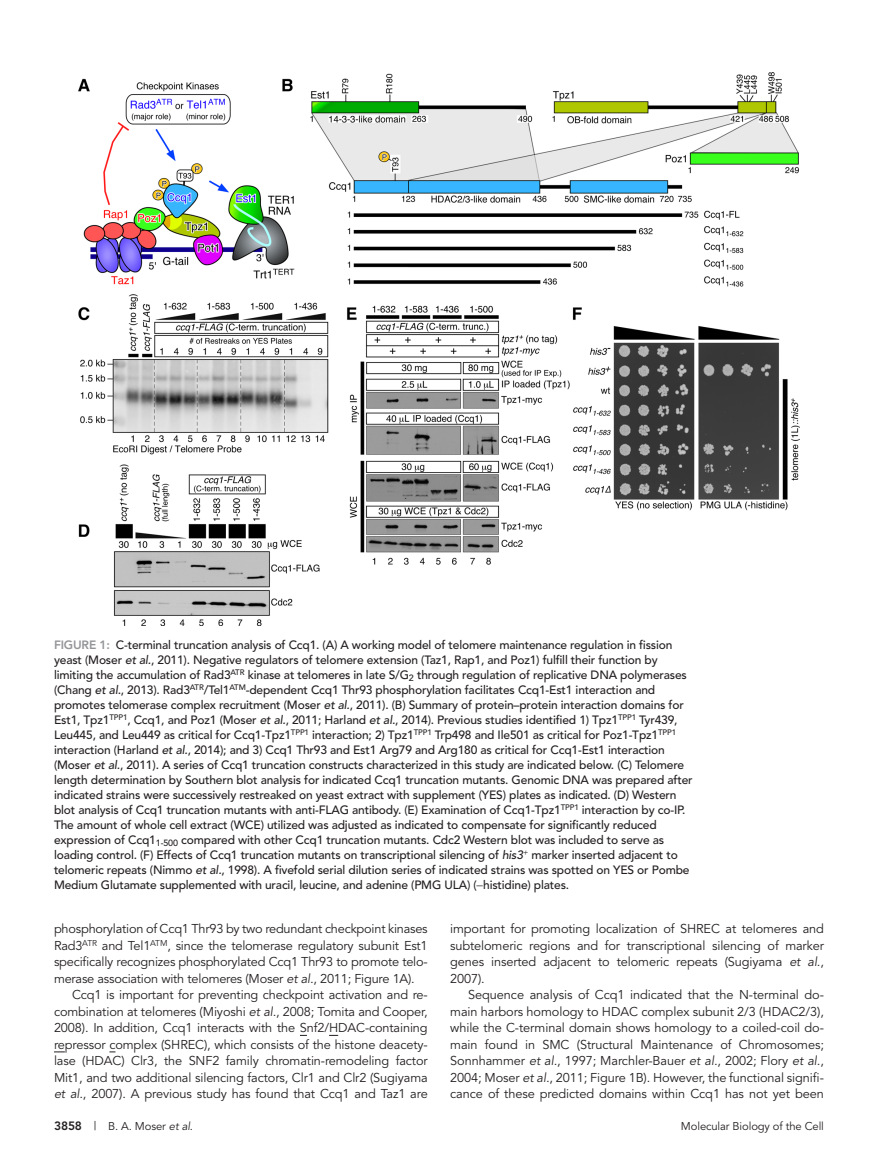
<style>
.page{position:relative;width:878px;height:1175px;background:#fff}
.page>*{position:absolute;margin:0;border:0;box-sizing:border-box;transform-origin:0 0}
.Para{font:12.75px/16.5px "Avenir";letter-spacing:-.01em;color:#231f20;text-align:justify}
.FigCaption_35_5p{font:500 12px/15px "Avenir";letter-spacing:-.015em;color:#231f20}
.ParaFL{font:11.25px "Avenir";letter-spacing:-.01em;color:#231f20}
.s1{font-weight:800;color:#939598}
.s2{font-style:italic}
.s3{font-weight:800;font-size:12px}
.s4{font-size:12px}
</style>
<div class="page">
<img style="left:79px;top:72px;width:720px;height:553px">
<p class="FigCaption_35_5p" style="left:54px;top:637px;width:640px"><span class="s1">FIGURE 1:</span> C-terminal truncation analysis of Ccq1. (A) A working model of telomere maintenance regulation in fission yeast (Moser <span class="s2">et al.</span>, 2011). Negative regulators of telomere extension (Taz1, Rap1, and Poz1) fulfill their function by limiting the accumulation of Rad3<sup>ATR</sup> kinase at telomeres in late S/G<sub>2</sub> through regulation of replicative DNA polymerases (Chang <span class="s2">et al.</span>, 2013). Rad3<sup>ATR</sup>/Tel1<sup>ATM</sup>-dependent Ccq1 Thr93 phosphorylation facilitates Ccq1-Est1 interaction and promotes telomerase complex recruitment (Moser <span class="s2">et al.</span>, 2011). (B) Summary of protein–protein interaction domains for Est1, Tpz1<sup>TPP1</sup>, Ccq1, and Poz1 (Moser <span class="s2">et al.</span>, 2011; Harland <span class="s2">et al.</span>, 2014). Previous studies identified 1) Tpz1<sup>TPP1</sup> Tyr439, Leu445, and Leu449 as critical for Ccq1-Tpz1<sup>TPP1</sup> interaction; 2) Tpz1<sup>TPP1</sup> Trp498 and Ile501 as critical for Poz1-Tpz1<sup>TPP1 </sup>interaction (Harland <span class="s2">et al.</span>, 2014); and 3) Ccq1 Thr93 and Est1 Arg79 and Arg180 as critical for Ccq1-Est1 interaction (Moser <span class="s2">et al.</span>, 2011). A series of Ccq1 truncation constructs characterized in this study are indicated below. (C) Telomere length determination by Southern blot analysis for indicated Ccq1 truncation mutants. Genomic DNA was prepared after indicated strains were successively restreaked on yeast extract with supplement (YES) plates as indicated. (D) Western blot analysis of Ccq1 truncation mutants with anti-FLAG antibody. (E) Examination of Ccq1-Tpz1<sup>TPP1</sup> interaction by co-IP.<br>The amount of whole cell extract (WCE) utilized was adjusted as indicated to compensate for significantly reduced expression of Ccq1<sub>1-500</sub> compared with other Ccq1 truncation mutants. Cdc2 Western blot was included to serve as loading control. (F) Effects of Ccq1 truncation mutants on transcriptional silencing of <span class="s2">his3</span><sup>+</sup> marker inserted adjacent to telomeric repeats (Nimmo <span class="s2">et al.</span>, 1998). A fivefold serial dilution series of indicated strains was spotted on YES or Pombe Medium Glutamate supplemented with uracil, leucine, and adenine (PMG ULA) (−histidine) plates.</p>
<p class="Para" style="left:54px;top:921px;width:375px">phosphorylation of Ccq1 Thr93 by two redundant checkpoint kinases Rad3<sup>ATR</sup> and Tel1<sup>ATM</sup>, since the telomerase regulatory subunit Est1 specifically recognizes phosphorylated Ccq1 Thr93 to promote telo&shy;merase association with telomeres (Moser <span class="s2">et al.</span>, 2011; Figure 1A).</p>
<p class="Para" style="left:54px;top:987px;width:375px;text-indent:18px">Ccq1 is important for preventing checkpoint activation and re&shy;combination at telomeres (Miyoshi <span class="s2">et al.</span>, 2008; Tomita and Cooper, 2008). In addition, Ccq1 interacts with the Snf2/HDAC-containing repressor complex (SHREC), which consists of the histone deacety&shy;lase (HDAC) Clr3, the SNF2 family chromatin-remodeling factor Mit1, and two additional silencing factors, Clr1 and Clr2 (Sugiyama <span class="s2">et al.</span>, 2007). A previous study has found that Ccq1 and Taz1 are</p>
<p class="Para" style="left:450px;top:921px;width:375px">important for promoting localization of SHREC at telomeres and subtelomeric regions and for transcriptional silencing of marker genes inserted adjacent to telomeric repeats (Sugiyama <span class="s2">et al.</span>, 2007).</p>
<p class="Para" style="left:450px;top:987px;width:375px;text-indent:18px">Sequence analysis of Ccq1 indicated that the N-terminal do&shy;main harbors homology to HDAC complex subunit 2/3 (HDAC2/3), while the C-terminal domain shows homology to a coiled-coil do&shy;main found in SMC (Structural Maintenance of Chromosomes; Sonnhammer <span class="s2">et al.</span>, 1997; Marchler-Bauer <span class="s2">et al.</span>, 2002; Flory <span class="s2">et al.</span>, 2004; Moser <span class="s2">et al.</span>, 2011; Figure 1B). However, the functional signifi&shy;cance of these predicted domains within Ccq1 has not yet been</p>
<p class="ParaFL" style="left:54px;top:1119px;width:141px"><span class="s3">3858</span> <span class="s4">|</span> B. A. Moser <span class="s2">et al</span>.</p>
<p class="ParaFL" style="left:681px;top:1119px;width:144px">Molecular Biology of the Cell</p>
</div>
